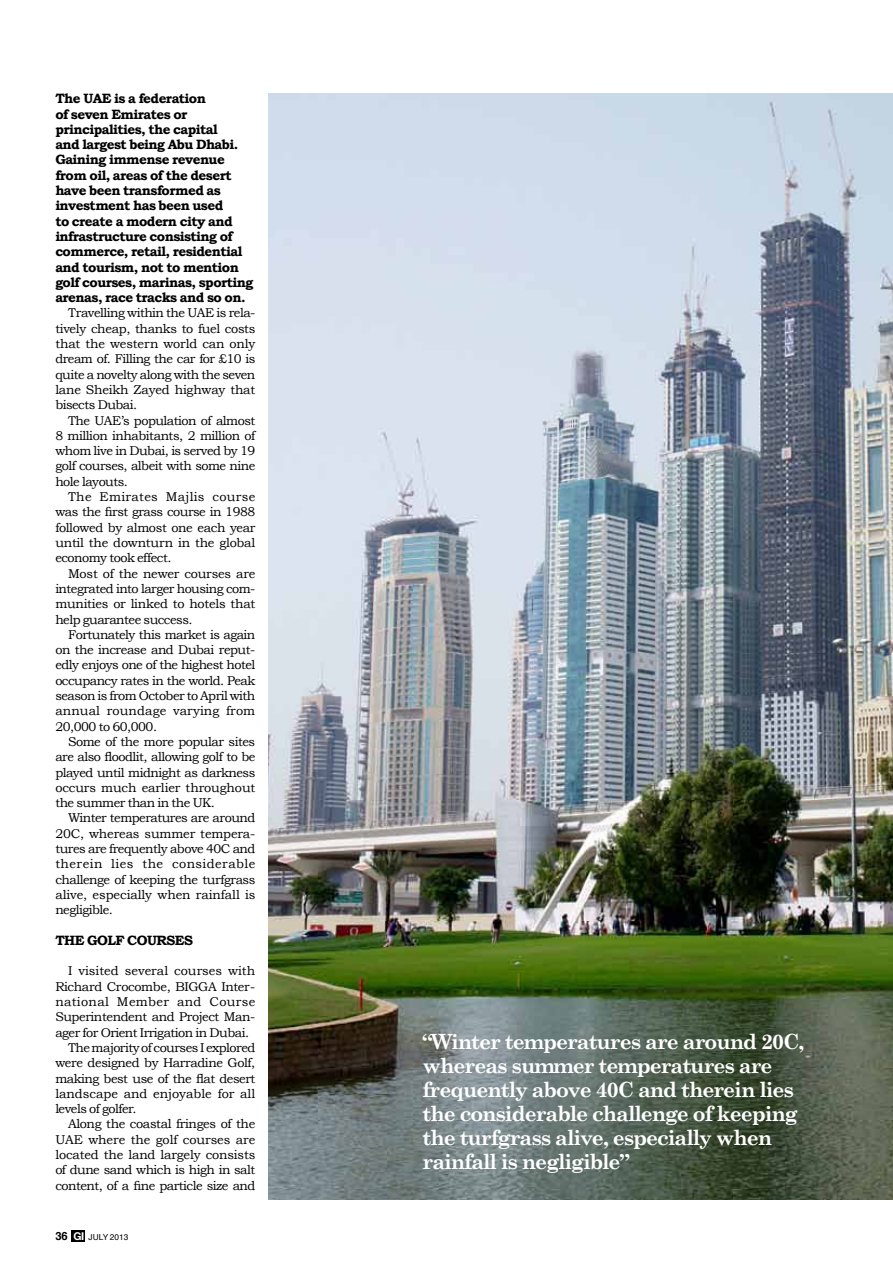
<style>
.page{position:relative;width:893px;height:1263px;background:#fff}
.page>*{position:absolute;margin:0;border:0;box-sizing:border-box;transform-origin:0 0}
.t1{font:700 21px/24px "Century Schoolbook";letter-spacing:-.05em;color:#fff}
.t2{font:700 13.5px/15.3px "Bookman Old Style";letter-spacing:-.04em;color:#000}
.t3{font:12.75px "Bookman Old Style";letter-spacing:-.04em;color:#000}
.t4{font:12.75px "Bookman Old Style";letter-spacing:-.015em;color:#000}
.t5{font:12.75px "Bookman Old Style";letter-spacing:-.01em;color:#000}
.t6{font:12.75px "Bookman Old Style";letter-spacing:-.005em;color:#000}
.t7{font:12.75px "Bookman Old Style";color:#000}
.t8{font:12.75px "Bookman Old Style";letter-spacing:.025em;color:#000}
.t9{font:12.75px "Bookman Old Style";letter-spacing:-.02em;color:#000}
.t10{font:12.75px "Bookman Old Style";letter-spacing:.035em;color:#000}
.t11{font:12.75px "Bookman Old Style";letter-spacing:.01em;color:#000}
.t12{font:8.25px "Helvetica";color:#000}
.s1{font-weight:700;font-size:11.25px}
.s2{font-family:"Helvetica Neue";font-weight:700;font-size:10.8px;color:#fff}
</style>
<div class="page">
<div style="left:71px;top:1230px;width:14px;height:11px;background:#000"></div>
<img style="left:268px;top:94px;width:624px;height:1105px">
<p class="t2" style="left:55px;top:91px;width:199px">The UAE is a federation<br>of seven Emirates or principalities, the capital<br>and largest being Abu Dhabi.<br>Gaining immense revenue from oil, areas of the desert have been transformed as investment has been used<br>to create a modern city and infrastructure consisting of commerce, retail, residential and tourism, not to mention golf courses, marinas, sporting arenas, race tracks and so on.</p>
<p class="t3" style="left:68px;top:306px;width:189px">Travelling within the UAE is rela-</p>
<p class="t3" style="left:55px;top:321px;width:201px">tively cheap, thanks to fuel costs</p>
<p class="t5" style="left:55px;top:336px;width:201px">that the western world can only</p>
<p class="t3" style="left:55px;top:352px;width:201px">dream of. Filling the car for £10 is</p>
<p class="t3" style="left:55px;top:367px;width:201px">quite a novelty along with the seven</p>
<p class="t4" style="left:55px;top:382px;width:201px">lane Sheikh Zayed highway that</p>
<p class="t3" style="left:55px;top:398px;width:83px">bisects Dubai.</p>
<p class="t3" style="left:68px;top:413px;width:189px">The UAE’s population of almost</p>
<p class="t3" style="left:55px;top:428px;width:201px">8 million inhabitants, 2 million of</p>
<p class="t3" style="left:55px;top:443px;width:201px">whom live in Dubai, is served by 19</p>
<p class="t3" style="left:55px;top:459px;width:201px">golf courses, albeit with some nine</p>
<p class="t3" style="left:55px;top:474px;width:74px">hole layouts.</p>
<p class="t8" style="left:68px;top:489px;width:189px">The Emirates Majlis course</p>
<p class="t3" style="left:55px;top:505px;width:201px">was the first grass course in 1988</p>
<p class="t3" style="left:55px;top:520px;width:201px">followed by almost one each year</p>
<p class="t4" style="left:55px;top:535px;width:201px">until the downturn in the global</p>
<p class="t3" style="left:55px;top:551px;width:118px">economy took effect.</p>
<p class="t4" style="left:68px;top:566px;width:189px">Most of the newer courses are</p>
<p class="t3" style="left:55px;top:581px;width:201px">integrated into larger housing com-</p>
<p class="t9" style="left:55px;top:596px;width:201px">munities or linked to hotels that</p>
<p class="t3" style="left:55px;top:612px;width:139px">help guarantee success.</p>
<p class="t3" style="left:68px;top:627px;width:189px">Fortunately this market is again</p>
<p class="t3" style="left:55px;top:642px;width:201px">on the increase and Dubai reput-</p>
<p class="t3" style="left:55px;top:658px;width:201px">edly enjoys one of the highest hotel</p>
<p class="t3" style="left:55px;top:673px;width:201px">occupancy rates in the world. Peak</p>
<p class="t3" style="left:55px;top:688px;width:201px">season is from October to April with</p>
<p class="t11" style="left:55px;top:704px;width:201px">annual roundage varying from</p>
<p class="t3" style="left:55px;top:719px;width:103px">20,000 to 60,000.</p>
<p class="t3" style="left:68px;top:734px;width:188px">Some of the more popular sites</p>
<p class="t3" style="left:55px;top:749px;width:201px">are also floodlit, allowing golf to be</p>
<p class="t3" style="left:55px;top:765px;width:201px">played until midnight as darkness</p>
<p class="t5" style="left:55px;top:780px;width:201px">occurs much earlier throughout</p>
<p class="t3" style="left:55px;top:795px;width:161px">the summer than in the UK.</p>
<p class="t3" style="left:68px;top:811px;width:189px">Winter temperatures are around</p>
<p class="t4" style="left:55px;top:826px;width:201px">20C, whereas summer tempera-</p>
<p class="t3" style="left:55px;top:841px;width:201px">tures are frequently above 40C and</p>
<p class="t10" style="left:55px;top:857px;width:201px">therein lies the considerable</p>
<p class="t3" style="left:55px;top:872px;width:201px">challenge of keeping the turfgrass</p>
<p class="t6" style="left:55px;top:887px;width:201px">alive, especially when rainfall is</p>
<p class="t3" style="left:55px;top:902px;width:59px">negligible.</p>
<p class="t2" style="left:55px;top:932px;width:139px">THE GOLF COURSES</p>
<p class="t7" style="left:68px;top:964px;width:188px">I visited several courses with</p>
<p class="t3" style="left:55px;top:979px;width:201px">Richard Crocombe, BIGGA Inter-</p>
<p class="t8" style="left:55px;top:994px;width:201px">national Member and Course</p>
<p class="t3" style="left:55px;top:1010px;width:201px">Superintendent and Project Man-</p>
<p class="t3" style="left:55px;top:1025px;width:195px">ager for Orient Irrigation in Dubai.</p>
<p class="t3" style="left:68px;top:1040px;width:189px">The majority of courses I explored</p>
<p class="t3" style="left:55px;top:1055px;width:201px">were designed by Harradine Golf,</p>
<p class="t3" style="left:55px;top:1071px;width:201px">making best use of the flat desert</p>
<p class="t7" style="left:55px;top:1086px;width:201px">landscape and enjoyable for all</p>
<p class="t3" style="left:55px;top:1101px;width:83px">levels of golfer.</p>
<p class="t3" style="left:68px;top:1117px;width:188px">Along the coastal fringes of the</p>
<p class="t6" style="left:55px;top:1132px;width:201px">UAE where the golf courses are</p>
<p class="t5" style="left:55px;top:1147px;width:201px">located the land largely consists</p>
<p class="t3" style="left:55px;top:1163px;width:201px">of dune sand which is high in salt</p>
<p class="t3" style="left:55px;top:1178px;width:201px">content, of a fine particle size and</p>
<p class="t12" style="left:55px;top:1231px;width:74px"><span class="s1">36</span> <span class="s2">GI</span> JULY 2013</p>
<p class="t1" style="left:422px;top:1029px;width:383px">“Winter temperatures are around 20C, whereas summer temperatures are frequently above 40C and therein lies the considerable challenge of keeping the turfgrass alive, especially when rainfall is negligible”</p>
</div>
